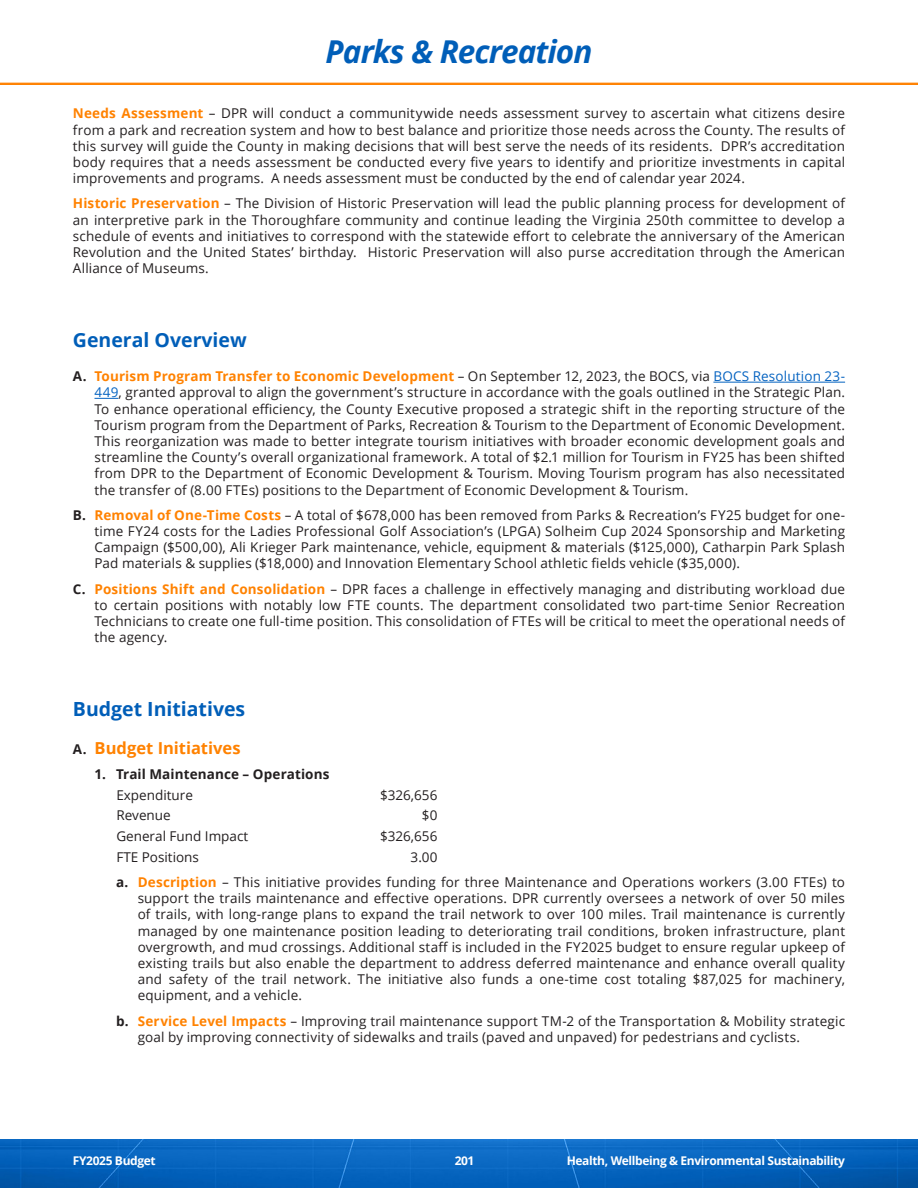
<style>
.page{position:relative;width:918px;height:1188px;background:#fff}
.page>*{position:absolute;margin:0;border:0;box-sizing:border-box;transform-origin:0 0}
.t1{font:italic 700 31.5px "Open Sans";letter-spacing:-.03em;color:#005eb8}
.Heading_L1{font:700 19.5px "Open Sans";color:#005eb8}
.t2{font:700 16.5px "Open Sans";color:#ff8200}
.Body{font:13.5px/16.2px "Open Sans";letter-spacing:.01em;color:#231f20;text-align:justify}
.BI_Tabs{font:13.5px "Open Sans";color:#231f20}
.t3{font:700 13.5px "Open Sans";letter-spacing:.005em;color:#231f20}
.t4{font:700 12px "Open Sans";letter-spacing:-.03em;color:#fff}
.s1{font-weight:700;color:#ff8200}
.s2{font-weight:700}
.s3{color:#0563c1}
.s4{font-size:13.5px;color:#231f20}
</style>
<div class="page">
<img style="left:0;top:82px;width:918px;height:3px">
<img style="left:0;top:1139px;width:918px;height:49px">
<hr style="left:713px;top:382px;width:132px;height:1px;background:#0563c1">
<svg style="left:94px;top:398px;width:24px;height:1px"></svg>
<p class="t1" style="left:326px;top:29px;width:268px">Parks &amp; Recreation</p>
<p class="Body" style="left:73px;top:105px;width:774px"><span class="s1">Needs Assessment</span> – DPR will conduct a communitywide needs assessment survey to ascertain what citizens desire from a park and recreation system and how to best balance and prioritize those needs across the County. The results of this survey will guide the County in making decisions that will best serve the needs of its residents. DPR’s accreditation body requires that a needs assessment be conducted every five years to identify and prioritize investments in capital improvements and programs. A needs assessment must be conducted by the end of calendar year 2024.</p>
<p class="Body" style="left:73px;top:195px;width:774px"><span class="s1">Historic Preservation</span> – The Division of Historic Preservation will lead the public planning process for development of an interpretive park in the Thoroughfare community and continue leading the Virginia 250th committee to develop a schedule of events and initiatives to correspond with the statewide effort to celebrate the anniversary of the American Revolution and the United States’ birthday. Historic Preservation will also purse accreditation through the American Alliance of Museums.</p>
<p class="Heading_L1" style="left:73px;top:326px;width:175px">General Overview</p>
<p class="Body" style="left:94px;top:368px;width:752px;text-indent:-22px"><span class="s2">A.</span> <span class="s1">Tourism Program Transfer to Economic Development</span> – On September 12, 2023, the BOCS, via <span class="s3">BOCS Resolution 23- 449</span>, granted approval to align the government’s structure in accordance with the goals outlined in the Strategic Plan.<br>To enhance operational efficiency, the County Executive proposed a strategic shift in the reporting structure of the Tourism program from the Department of Parks, Recreation &amp; Tourism to the Department of Economic Development.<br>This reorganization was made to better integrate tourism initiatives with broader economic development goals and streamline the County’s overall organizational framework. A total of $2.1 million for Tourism in FY25 has been shifted from DPR to the Department of Economic Development &amp; Tourism. Moving Tourism program has also necessitated the transfer of (8.00 FTEs) positions to the Department of Economic Development &amp; Tourism.</p>
<p class="Body" style="left:94px;top:506px;width:752px;text-indent:-22px"><span class="s2">B.</span> <span class="s1">Removal of One-Time Costs</span> – A total of $678,000 has been removed from Parks &amp; Recreation’s FY25 budget for one&shy;time FY24 costs for the Ladies Professional Golf Association’s (LPGA) Solheim Cup 2024 Sponsorship and Marketing Campaign ($500,00), Ali Krieger Park maintenance, vehicle, equipment &amp; materials ($125,000), Catharpin Park Splash Pad materials &amp; supplies ($18,000) and Innovation Elementary School athletic fields vehicle ($35,000).</p>
<p class="Body" style="left:94px;top:580px;width:752px;text-indent:-22px"><span class="s2">C.</span> <span class="s1">Positions Shift and Consolidation</span> – DPR faces a challenge in effectively managing and distributing workload due to certain positions with notably low FTE counts. The department consolidated two part-time Senior Recreation Technicians to create one full-time position. This consolidation of FTEs will be critical to meet the operational needs of the agency.</p>
<p class="Heading_L1" style="left:73px;top:695px;width:174px">Budget Initiatives</p>
<p class="t2" style="left:73px;top:736px;width:169px"><span class="s4">A.</span> Budget Initiatives</p>
<p class="t3" style="left:94px;top:764px;width:237px">1. Trail Maintenance – Operations</p>
<p class="BI_Tabs" style="left:116px;top:785px;width:78px">Expenditure</p>
<p class="BI_Tabs" style="left:380px;top:785px;width:59px">$326,656</p>
<p class="BI_Tabs" style="left:116px;top:806px;width:56px">Revenue</p>
<p class="BI_Tabs" style="left:422px;top:806px;width:17px">$0</p>
<p class="BI_Tabs" style="left:116px;top:827px;width:133px">General Fund Impact</p>
<p class="BI_Tabs" style="left:380px;top:827px;width:59px">$326,656</p>
<p class="BI_Tabs" style="left:116px;top:848px;width:84px">FTE Positions</p>
<p class="BI_Tabs" style="left:411px;top:848px;width:28px">3.00</p>
<p class="Body" style="left:138px;top:874px;width:709px;text-indent:-22px"><span class="s2">a.</span> <span class="s1">Description</span> – This initiative provides funding for three Maintenance and Operations workers (3.00 FTEs) to support the trails maintenance and effective operations. DPR currently oversees a network of over 50 miles of trails, with long-range plans to expand the trail network to over 100 miles. Trail maintenance is currently managed by one maintenance position leading to deteriorating trail conditions, broken infrastructure, plant overgrowth, and mud crossings. Additional staff is included in the FY2025 budget to ensure regular upkeep of existing trails but also enable the department to address deferred maintenance and enhance overall quality and safety of the trail network. The initiative also funds a one-time cost totaling $87,025 for machinery, equipment, and a vehicle.</p>
<p class="Body" style="left:138px;top:1012px;width:709px;text-indent:-22px"><span class="s2">b.</span> <span class="s1">Service Level Impacts</span> – Improving trail maintenance support TM-2 of the Transportation &amp; Mobility strategic goal by improving connectivity of sidewalks and trails (paved and unpaved) for pedestrians and cyclists.</p>
<p class="t4" style="left:73px;top:1152px;width:84px">FY2025 Budget</p>
<p class="t4" style="left:455px;top:1152px;width:21px">201</p>
<p class="t4" style="left:567px;top:1152px;width:280px">Health, Wellbeing &amp; Environmental Sustainability</p>
</div>
